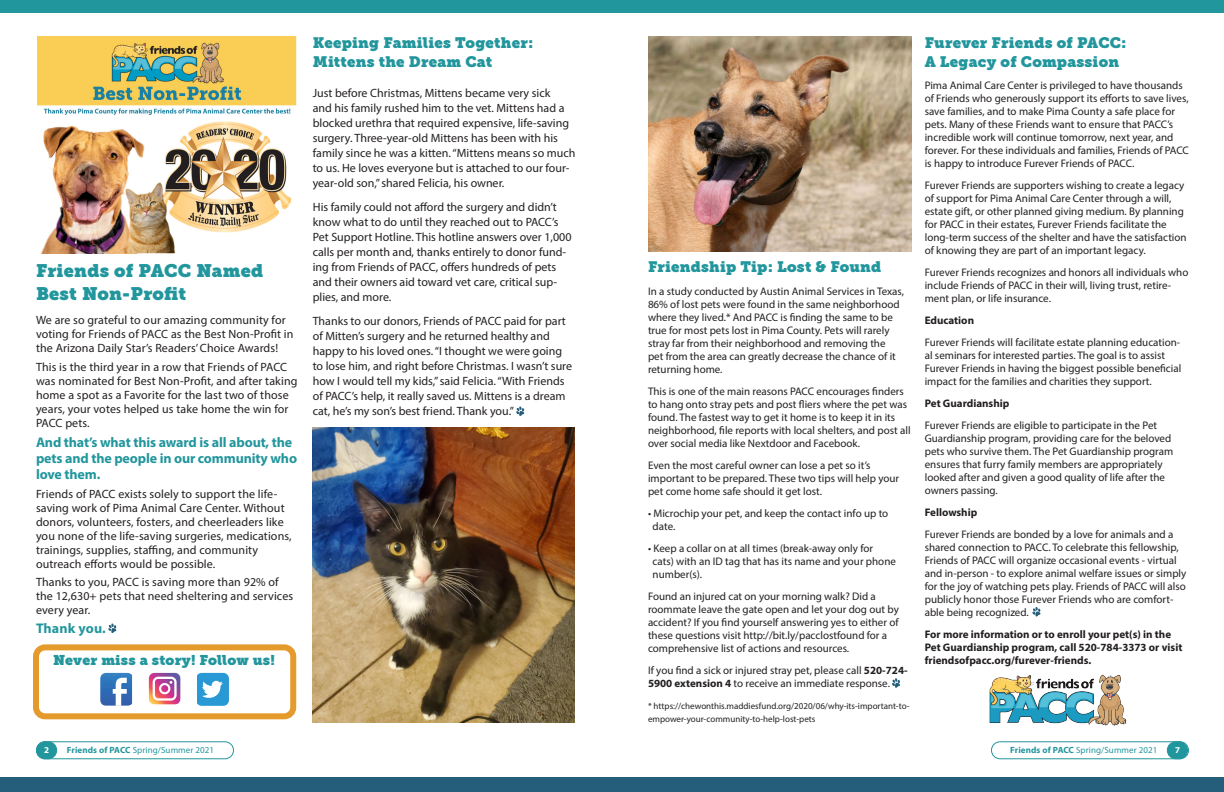
<style>
.page{position:relative;width:1224px;height:792px;background:#fff}
.page>*{position:absolute;margin:0;border:0;box-sizing:border-box;transform-origin:0 0}
.t1{font:18px/23px "Museo Slab";letter-spacing:.015em;color:#22969d}
.t2{font:15px/19px "Museo Slab";letter-spacing:.015em;color:#22969d}
.t3{font:700 14px/16px "Myriad Pro";letter-spacing:-.01em;color:#22969d}
.t4{font:14px "Museo Slab";letter-spacing:.015em;color:#22969d}
.t5{font:700 14px "Myriad Pro";letter-spacing:.01em;color:#22969d}
.t6{font:12px/15px "Myriad Pro";color:#231f20}
.t7{font:11px/13px "Myriad Pro";color:#231f20}
.t8{font:700 11px/13px "Myriad Pro";color:#231f20}
.t9{font:9px/13px "Myriad Pro";color:#231f20}
.t10{font:9px "Myriad Pro";letter-spacing:.01em;color:#22969d}
.t11{font:700 9px "Myriad Pro";color:#fff}
.s1{font-weight:700}
</style>
<div class="page">
<div style="left:36px;top:741px;width:198px;height:18px;border:1px solid #22969d;border-radius:8px"></div>
<div style="left:991px;top:741px;width:198px;height:18px;border:1px solid #22969d;border-radius:8px"></div>
<div style="left:36px;top:742px;width:21px;height:17px;background:#22969d;border-radius:9px"></div>
<div style="left:36px;top:741px;width:21px;height:18px;border:1px solid #22969d;border-radius:9px"></div>
<div style="left:1167px;top:742px;width:21px;height:17px;background:#22969d;border-radius:9px"></div>
<div style="left:1167px;top:741px;width:21px;height:18px;border:1px solid #22969d;border-radius:9px"></div>
<div style="left:0;top:777px;width:1224px;height:15px;background:#255e7b"></div>
<div style="left:0;top:0;width:1224px;height:13px;background:#22969d"></div>
<svg style="left:108px;top:623px;width:8px;height:10px"></svg>
<div style="left:33px;top:644px;width:263px;height:75px;border:6px solid #e59b2c;border-radius:9px"></div>
<svg style="left:516px;top:406px;width:8px;height:10px"></svg>
<img style="left:100px;top:673px;width:32px;height:33px">
<svg style="left:113px;top:678px;width:14px;height:28px"></svg>
<img style="left:149px;top:673px;width:31px;height:31px">
<svg style="left:153px;top:677px;width:24px;height:24px"></svg>
<svg style="left:197px;top:673px;width:32px;height:33px"></svg>
<img style="left:313px;top:428px;width:262px;height:294px">
<img style="left:648px;top:36px;width:263px;height:215px">
<img style="left:989px;top:675px;width:137px;height:50px">
<img style="left:37px;top:36px;width:259px;height:218px">
<svg style="left:892px;top:678px;width:8px;height:10px"></svg>
<svg style="left:1032px;top:607px;width:8px;height:10px"></svg>
<p class="t1" style="left:36px;top:260px;width:229px">Friends of PACC Named<br>Best Non-Profit</p>
<p class="t6" style="left:36px;top:313px;width:259px;line-height:14px">We are so grateful to our amazing community for voting for Friends of PACC as the Best Non-Profit in the Arizona Daily Star’s Readers’ Choice Awards!</p>
<p class="t6" style="left:36px;top:360px;width:263px;line-height:14px">This is the third year in a row that Friends of PACC was nominated for Best Non-Profit, and after taking home a spot as a Favorite for the last two of those years, your votes helped us take home the win for PACC pets.</p>
<p class="t3" style="left:36px;top:434px;width:263px">And that’s what this award is all about, the pets and the people in our community who love them.</p>
<p class="t6" style="left:36px;top:487px;width:257px;line-height:14px">Friends of PACC exists solely to support the life&shy;saving work of Pima Animal Care Center. Without donors, volunteers, fosters, and cheerleaders like you none of the life-saving surgeries, medications, trainings, supplies, staffing, and community outreach efforts would be possible.</p>
<p class="t6" style="left:36px;top:575px;width:259px;line-height:14px">Thanks to you, PACC is saving more than 92% of the 12,630+ pets that need sheltering and services every year.</p>
<p class="t5" style="left:36px;top:619px;width:71px">Thank you.</p>
<p class="t4" style="left:53px;top:652px;width:223px">Never miss a story! Follow us!</p>
<p class="t2" style="left:313px;top:33px;width:222px">Keeping Families Together:<br>Mittens the Dream Cat</p>
<p class="t6" style="left:313px;top:85px;width:264px">Just before Christmas, Mittens became very sick<br>and his family rushed him to the vet. Mittens had a blocked urethra that required expensive, life-saving surgery. Three-year-old Mittens has been with his family since he was a kitten. “Mittens means so much to us. He loves everyone but is attached to our four&shy;year-old son,” shared Felicia, his owner.</p>
<p class="t6" style="left:313px;top:199px;width:260px">His family could not afford the surgery and didn’t know what to do until they reached out to PACC’s Pet Support Hotline. This hotline answers over 1,000 calls per month and, thanks entirely to donor fund&shy;ing from Friends of PACC, offers hundreds of pets and their owners aid toward vet care, critical sup&shy;plies, and more.</p>
<p class="t6" style="left:313px;top:313px;width:261px">Thanks to our donors, Friends of PACC paid for part of Mitten’s surgery and he returned healthy and happy to his loved ones. “I thought we were going to lose him, and right before Christmas. I wasn’t sure how I would tell my kids,” said Felicia. “With Friends of PACC’s help, it really saved us. Mittens is a dream cat, he’s my son’s best friend. Thank you.”</p>
<p class="t2" style="left:648px;top:257px;width:235px">Friendship Tip: Lost &amp; Found</p>
<p class="t7" style="left:648px;top:285px;width:258px">In a study conducted by Austin Animal Services in Texas, 86% of lost pets were found in the same neighborhood where they lived.* And PACC is finding the same to be true for most pets lost in Pima County. Pets will rarely stray far from their neighborhood and removing the<br>pet from the area can greatly decrease the chance of it returning home.</p>
<p class="t7" style="left:648px;top:385px;width:264px">This is one of the main reasons PACC encourages finders to hang onto stray pets and post fliers where the pet was found. The fastest way to get it home is to keep it in its neighborhood, file reports with local shelters, and post all over social media like Nextdoor and Facebook.</p>
<p class="t7" style="left:648px;top:459px;width:253px">Even the most careful owner can lose a pet so it’s important to be prepared. These two tips will help your pet come home safe should it get lost.</p>
<p class="t7" style="left:653px;top:507px;width:237px;text-indent:-5px">• Microchip your pet, and keep the contact info up to date.</p>
<p class="t7" style="left:653px;top:542px;width:245px;text-indent:-5px">• Keep a collar on at all times (break-away only for cats) with an ID tag that has its name and your phone number(s).</p>
<p class="t7" style="left:648px;top:590px;width:252px">Found an injured cat on your morning walk? Did a roommate leave the gate open and let your dog out by accident? If you find yourself answering yes to either of these questions visit http://bit.ly/pacclostfound for a comprehensive list of actions and resources.</p>
<p class="t7" style="left:648px;top:664px;width:261px">If you find a sick or injured stray pet, please call <span class="s1">520-724-<br>5900 extension 4</span> to receive an immediate response.</p>
<p class="t9" style="left:648px;top:699px;width:263px">* https://chewonthis.maddiesfund.org/2020/06/why-its-important-to&shy;empower-your-community-to-help-lost-pets</p>
<p class="t2" style="left:925px;top:33px;width:203px">Furever Friends of PACC:<br>A Legacy of Compassion</p>
<p class="t7" style="left:925px;top:78px;width:266px">Pima Animal Care Center is privileged to have thousands of Friends who generously support its efforts to save lives, save families, and to make Pima County a safe place for pets. Many of these Friends want to ensure that PACC’s incredible work will continue tomorrow, next year, and forever. For these individuals and families, Friends of PACC is happy to introduce Furever Friends of PACC.</p>
<p class="t7" style="left:925px;top:178px;width:263px">Furever Friends are supporters wishing to create a legacy of support for Pima Animal Care Center through a will, estate gift, or other planned giving medium. By planning for PACC in their estates, Furever Friends facilitate the long-term success of the shelter and have the satisfaction of knowing they are part of an important legacy.</p>
<p class="t7" style="left:925px;top:265px;width:265px">Furever Friends recognizes and honors all individuals who include Friends of PACC in their will, living trust, retire&shy;ment plan, or life insurance.</p>
<p class="t8" style="left:925px;top:313px;width:51px">Education</p>
<p class="t7" style="left:925px;top:335px;width:258px">Furever Friends will facilitate estate planning education&shy;al seminars for interested parties. The goal is to assist Furever Friends in having the biggest possible beneficial impact for the families and charities they support.</p>
<p class="t8" style="left:925px;top:396px;width:86px">Pet Guardianship</p>
<p class="t7" style="left:925px;top:418px;width:250px">Furever Friends are eligible to participate in the Pet Guardianship program, providing care for the beloved pets who survive them. The Pet Guardianship program ensures that furry family members are appropriately looked after and given a good quality of life after the owners passing.</p>
<p class="t8" style="left:925px;top:505px;width:54px">Fellowship</p>
<p class="t7" style="left:925px;top:527px;width:263px">Furever Friends are bonded by a love for animals and a shared connection to PACC. To celebrate this fellowship, Friends of PACC will organize occasional events - virtual and in-person - to explore animal welfare issues or simply for the joy of watching pets play. Friends of PACC will also publicly honor those Furever Friends who are comfort&shy;able being recognized.</p>
<p class="t8" style="left:925px;top:627px;width:259px">For more information or to enroll your pet(s) in the<br>Pet Guardianship program, call 520-784-3373 or visit friendsofpacc.org/furever-friends.</p>
<p class="t10" style="left:67px;top:745px;width:149px"><span class="s1">Friends of PACC</span> Spring/Summer 2021</p>
<p class="t10" style="left:1010px;top:745px;width:149px"><span class="s1">Friends of PACC</span> Spring/Summer 2021</p>
<p class="t11" style="left:44px;top:744px;width:6px">2</p>
<p class="t11" style="left:1175px;top:744px;width:6px">7</p>
</div>
